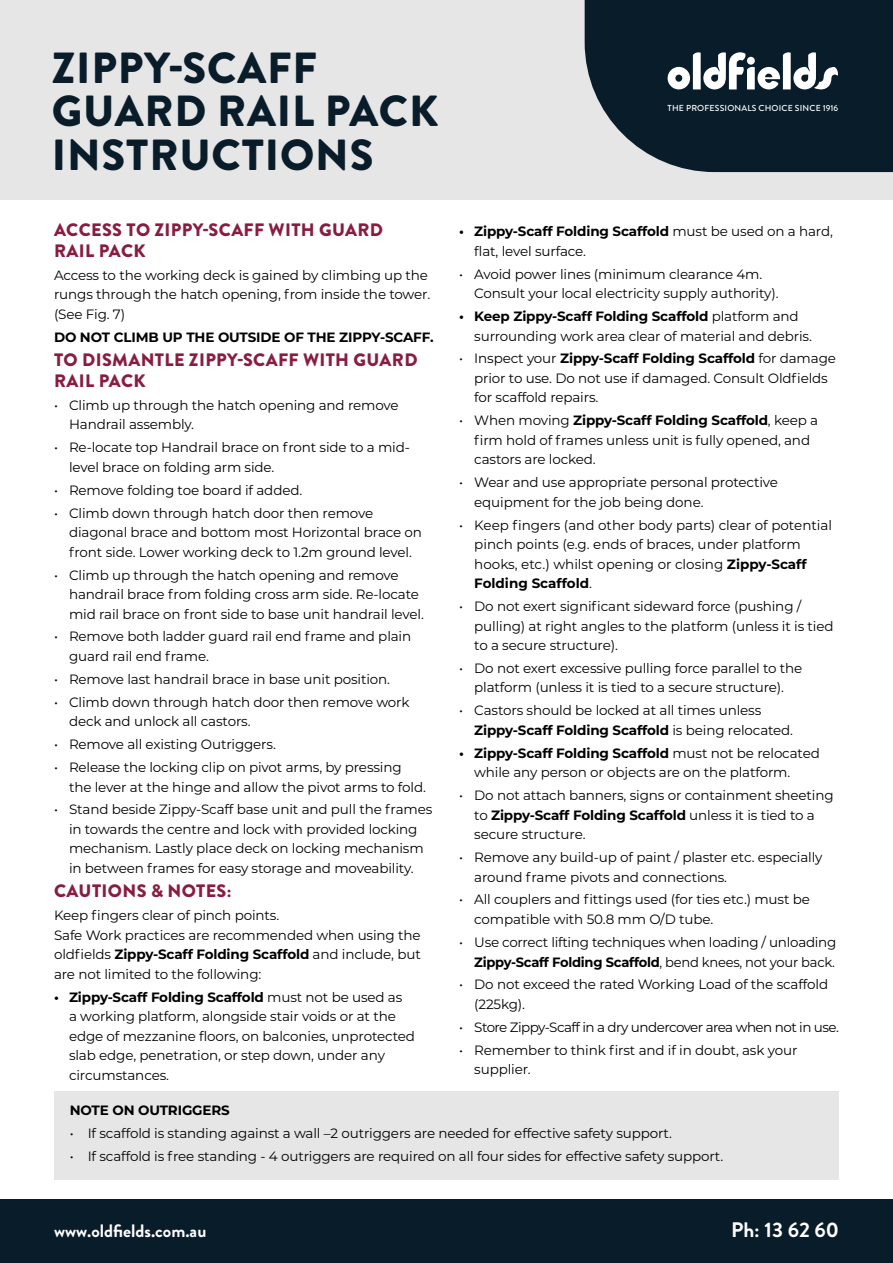
<style>
.page{position:relative;width:893px;height:1263px;background:#fff}
.page>*{position:absolute;margin:0;border:0;box-sizing:border-box;transform-origin:0 0}
.t1{font:900 43.5px/43.5px "Brandon Grotesque";letter-spacing:.02em;color:#091c2a}
.t2{font:700 21px "Brandon Grotesque";color:#fff}
.t3{font:900 18px/21px "Brandon Grotesque";letter-spacing:.02em;color:#891d41}
.t4{font:700 18px "Brandon Grotesque";color:#fff}
.t5{font:13.5px/19.5px "Montserrat";letter-spacing:-.01em;color:#000}
.t6{font:700 13.5px "Montserrat";letter-spacing:-.01em;color:#000}
.t7{font:13.5px "Montserrat";letter-spacing:-.04em;color:#000}
.t8{font:500 8.7px "Brandon Grotesque";letter-spacing:.02em;color:#fff}
.s1{font-weight:700}
</style>
<div class="page">
<div style="left:0;top:0;width:893px;height:200px;background:#e6e6e7"></div>
<div style="left:54px;top:1091px;width:785px;height:88px;background:#e6e6e7"></div>
<div style="left:0;top:1199px;width:893px;height:64px;background:#091c2a"></div>
<svg style="left:585px;top:0;width:308px;height:173px;background:#192b38"></svg>
<svg style="left:668px;top:52px;width:170px;height:37px;background:#7f8990"></svg>
<h1 class="t1" style="left:52px;top:47px;width:388px">ZIPPY-SCAFF<br>GUARD RAIL PACK<br>INSTRUCTIONS</h1>
<h3 class="t3" style="left:54px;top:219px;width:331px">ACCESS TO ZIPPY-SCAFF WITH GUARD<br>RAIL PACK</h3>
<p class="t5" style="left:54px;top:265px;width:378px">Access to the working deck is gained by climbing up the rungs through the hatch opening, from inside the tower. (See Fig. 7)</p>
<p class="t6" style="left:54px;top:327px;width:381px">DO NOT CLIMB UP THE OUTSIDE OF THE ZIPPY-SCAFF.</p>
<h3 class="t3" style="left:54px;top:350px;width:365px">TO DISMANTLE ZIPPY-SCAFF WITH GUARD<br>RAIL PACK</h3>
<p class="t5" style="left:69px;top:395px;width:331px;text-indent:-15px">• Climb up through the hatch opening and remove<br>Handrail assembly.</p>
<p class="t5" style="left:69px;top:437px;width:342px;text-indent:-15px">• Re-locate top Handrail brace on front side to a mid&shy;level brace on folding arm side.</p>
<p class="t5" style="left:54px;top:480px;width:250px">• Remove folding toe board if added.</p>
<p class="t5" style="left:69px;top:503px;width:355px;text-indent:-15px">• Climb down through hatch door then remove diagonal brace and bottom most Horizontal brace on front side. Lower working deck to 1.2m ground level.</p>
<p class="t5" style="left:69px;top:564px;width:356px;text-indent:-15px">• Climb up through the hatch opening and remove handrail brace from folding cross arm side. Re-locate mid rail brace on front side to base unit handrail level.</p>
<p class="t5" style="left:69px;top:626px;width:344px;text-indent:-15px">• Remove both ladder guard rail end frame and plain guard rail end frame.</p>
<p class="t5" style="left:54px;top:669px;width:338px">• Remove last handrail brace in base unit position.</p>
<p class="t5" style="left:69px;top:692px;width:342px;text-indent:-15px">• Climb down through hatch door then remove work deck and unlock all castors.</p>
<p class="t5" style="left:54px;top:734px;width:223px">• Remove all existing Outriggers.</p>
<p class="t5" style="left:69px;top:757px;width:358px;text-indent:-15px">• Release the locking clip on pivot arms, by pressing the lever at the hinge and allow the pivot arms to fold.</p>
<p class="t5" style="left:54px;top:799px;width:380px;text-align:center">• Stand beside Zippy-Scaff base unit and pull the frames in towards the centre and lock with provided locking mechanism. Lastly place deck on locking mechanism<br>in between frames for easy storage and moveability.</p>
<h3 class="t3" style="left:54px;top:881px;width:179px">CAUTIONS &amp; NOTES:</h3>
<p class="t5" style="left:54px;top:905px;width:368px">Keep fingers clear of pinch points.<br>Safe Work practices are recommended when using the oldfields <span class="s1">Zippy-Scaff Folding Scaffold</span> and include, but are not limited to the following:</p>
<p class="t5" style="left:69px;top:987px;width:347px;text-indent:-15px"><span class="s1">• Zippy-Scaff Folding Scaffold</span> must not be used as<br>a working platform, alongside stair voids or at the edge of mezzanine floors, on balconies, unprotected slab edge, penetration, or step down, under any circumstances.</p>
<p class="t8" style="left:668px;top:101px;width:172px">THE PROFESSIONALS CHOICE SINCE 1916</p>
<p class="t5" style="left:474px;top:221px;width:360px;text-indent:-15px"><span class="s1">• Zippy-Scaff Folding Scaffold</span> must be used on a hard, flat, level surface.</p>
<p class="t5" style="left:474px;top:264px;width:306px;text-indent:-15px">• Avoid power lines (minimum clearance 4m.<br>Consult your local electricity supply authority).</p>
<p class="t5" style="left:474px;top:306px;width:339px;text-indent:-15px"><span class="s1">• Keep Zippy-Scaff Folding Scaffold</span> platform and surrounding work area clear of material and debris.</p>
<p class="t5" style="left:474px;top:348px;width:363px;text-indent:-15px">• Inspect your <span class="s1">Zippy-Scaff Folding Scaffold</span> for damage prior to use. Do not use if damaged. Consult Oldfields for scaffold repairs.</p>
<p class="t5" style="left:474px;top:410px;width:345px;text-indent:-15px">• When moving <span class="s1">Zippy-Scaff Folding Scaffold</span>, keep a firm hold of frames unless unit is fully opened, and castors are locked.</p>
<p class="t5" style="left:474px;top:472px;width:305px;text-indent:-15px">• Wear and use appropriate personal protective equipment for the job being done.</p>
<p class="t5" style="left:474px;top:515px;width:359px;text-indent:-15px">• Keep fingers (and other body parts) clear of potential pinch points (e.g. ends of braces, under platform hooks, etc.) whilst opening or closing <span class="s1">Zippy-Scaff Folding Scaffold</span>.</p>
<p class="t5" style="left:474px;top:596px;width:361px;text-indent:-15px">• Do not exert significant sideward force (pushing / pulling) at right angles to the platform (unless it is tied to a secure structure).</p>
<p class="t5" style="left:459px;top:658px;width:345px;text-align:center">• Do not exert excessive pulling force parallel to the platform (unless it is tied to a secure structure).</p>
<p class="t5" style="left:474px;top:700px;width:320px;text-indent:-15px">• Castors should be locked at all times unless<br><span class="s1">Zippy-Scaff Folding Scaffold</span> is being relocated.</p>
<p class="t5" style="left:474px;top:743px;width:347px;text-indent:-15px"><span class="s1">• Zippy-Scaff Folding Scaffold</span> must not be relocated while any person or objects are on the platform.</p>
<p class="t5" style="left:474px;top:785px;width:361px;text-indent:-15px">• Do not attach banners, signs or containment sheeting to <span class="s1">Zippy-Scaff Folding Scaffold</span> unless it is tied to a secure structure.</p>
<p class="t5" style="left:474px;top:847px;width:350px;text-indent:-15px">• Remove any build-up of paint / plaster etc. especially around frame pivots and connections.</p>
<p class="t5" style="left:474px;top:889px;width:337px;text-indent:-15px">• All couplers and fittings used (for ties etc.) must be compatible with 50.8 mm O/D tube.</p>
<p class="t5" style="left:459px;top:932px;width:379px;text-align:right">• Use correct lifting techniques when loading / unloading<br><span class="s1">Zippy-Scaff Folding Scaffold</span>, bend knees, not your back.</p>
<p class="t5" style="left:474px;top:974px;width:355px;text-indent:-15px">• Do not exceed the rated Working Load of the scaffold (225kg).</p>
<p class="t7" style="left:459px;top:1018px;width:381px">• Store Zippy-Scaff in a dry undercover area when not in use.</p>
<p class="t5" style="left:474px;top:1040px;width:325px;text-indent:-15px">• Remember to think first and if in doubt, ask your supplier.</p>
<p class="t6" style="left:70px;top:1101px;width:162px">NOTE ON OUTRIGGERS</p>
<p class="t5" style="left:70px;top:1123px;width:604px">• If scaffold is standing against a wall –2 outriggers are needed for effective safety support.</p>
<p class="t5" style="left:70px;top:1146px;width:655px">• If scaffold is free standing - 4 outriggers are required on all four sides for effective safety support.</p>
<h3 class="t4" style="left:54px;top:1218px;width:154px">www.oldfields.com.au</h3>
<h2 class="t2" style="left:731px;top:1215px;width:109px">Ph: 13 62 60</h2>
</div>
